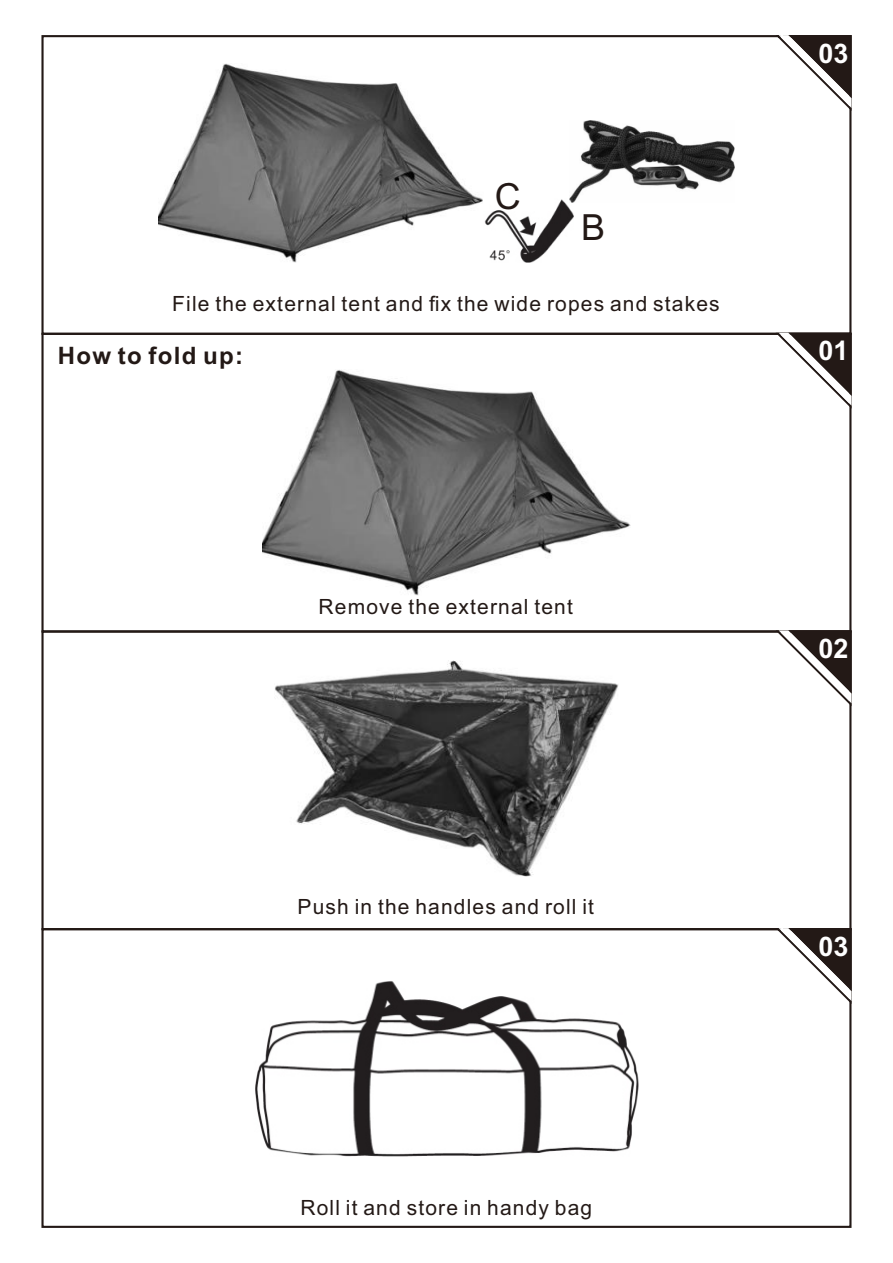
<style>
.page{position:relative;width:893px;height:1263px;background:#fff}
.page>*{position:absolute;margin:0;border:0;box-sizing:border-box;transform-origin:0 0}
.t1{font:36px "Arial";color:#231916}
.t2{font:700 27px "Arial";color:#fff}
.t3{font:700 24px "Arial";letter-spacing:.055em;color:#231916}
.t4{font:21px "Arial";letter-spacing:.055em;color:#231916}
</style>
<div class="page">
<div style="left:41px;top:35px;width:810px;height:300px;border:2px solid #231916"></div>
<div style="left:41px;top:928px;width:810px;height:300px;border:2px solid #231916"></div>
<img style="left:158px;top:63px;width:325px;height:200px">
<img style="left:484px;top:199px;width:90px;height:64px">
<img style="left:569px;top:120px;width:166px;height:83px">
<img style="left:275px;top:660px;width:343px;height:216px">
<img style="left:255px;top:981px;width:384px;height:176px">
<img style="left:262px;top:370px;width:369px;height:225px">
<svg style="left:775px;top:628px;width:77px;height:81px"></svg>
<svg style="left:775px;top:924px;width:77px;height:82px"></svg>
<svg style="left:775px;top:331px;width:77px;height:80px"></svg>
<svg style="left:775px;top:35px;width:77px;height:79px"></svg>
<h1 class="t1" style="left:495px;top:183px;width:27px">C</h1>
<h1 class="t1" style="left:581px;top:213px;width:26px">B</h1>
<p class="t4" style="left:172px;top:296px;width:549px">File the external tent and fix the wide ropes and stakes</p>
<p class="t3" style="left:58px;top:346px;width:187px">How to fold up:</p>
<p class="t4" style="left:318px;top:599px;width:256px">Remove the external tent</p>
<p class="t4" style="left:297px;top:899px;width:298px">Push in the handles and roll it</p>
<p class="t4" style="left:300px;top:1199px;width:293px">Roll it and store in handy bag</p>
<p class="t2" style="left:818px;top:43px;width:32px">03</p>
<p class="t2" style="left:818px;top:341px;width:32px">01</p>
<p class="t2" style="left:818px;top:638px;width:32px">02</p>
<p class="t2" style="left:818px;top:936px;width:32px">03</p>
</div>
